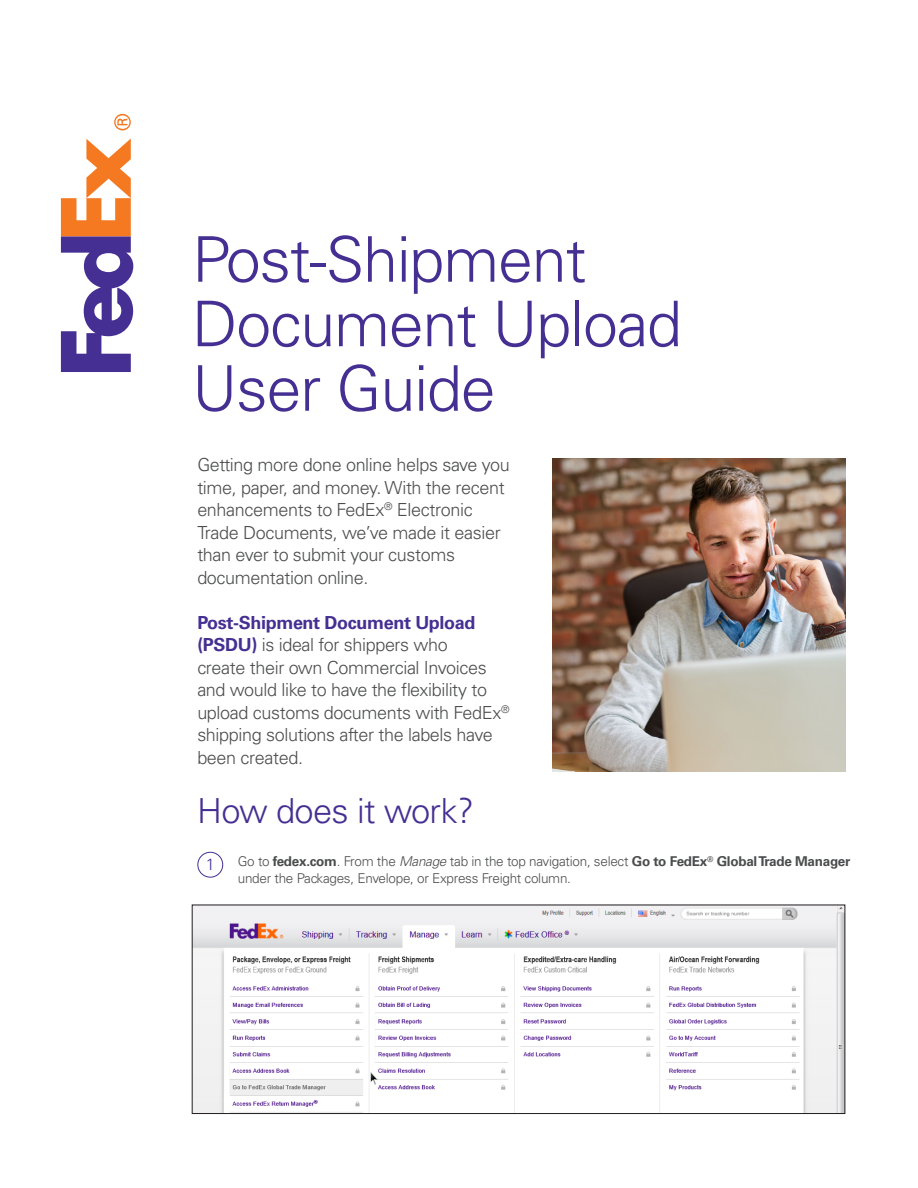
<style>
.page{position:relative;width:918px;height:1188px;background:#fff}
.page>*{position:absolute;margin:0;border:0;box-sizing:border-box;transform-origin:0 0}
.t1{font:300 63px/64.5px "Univers LT Std";letter-spacing:-.02em;color:#452f92}
.t2{font:300 34.5px "Univers LT Std";letter-spacing:-.02em;color:#452f92}
.t3{font:300 18px/22.5px "Univers LT Std";letter-spacing:-.02em;color:#4b4c4d}
.t4{font:300 16.35px "Univers LT Std";color:#452f92}
.t5{font:300 13.5px/16.5px "Univers LT Std";letter-spacing:-.02em;color:#4b4c4d}
.s1{font-weight:700;color:#452f92}
.s2{font-weight:700}
.s3{font-style:italic}
</style>
<div class="page">
<img style="left:552px;top:458px;width:293px;height:313px">
<img style="left:194px;top:907px;width:649px;height:205px">
<div style="left:192px;top:905px;width:653px;height:209px;border:1px solid #231f20"></div>
<div style="left:197px;top:852px;width:26px;height:26px;border:1px solid #452f92;border-radius:50%"></div>
<svg style="left:114px;top:114px;width:17px;height:16px"></svg>
<svg style="left:61px;top:139px;width:72px;height:233px"></svg>
<img style="left:367px;top:1071px;width:13px;height:14px">
<h1 class="t1" style="left:192px;top:227px;width:492px">Post-Shipment<br>Document Upload<br>User Guide</h1>
<p class="t3" style="left:197px;top:454px;width:314px">Getting more done online helps save you time, paper, and money. With the recent enhancements to FedEx<sup>®</sup> Electronic Trade Documents, we’ve made it easier than ever to submit your customs documentation online.</p>
<p class="t3" style="left:197px;top:611px;width:314px"><span class="s1">Post-Shipment Document Upload (PSDU)</span> is ideal for shippers who<br>create their own Commercial Invoices and would like to have the flexibility to upload customs documents with FedEx<sup>® </sup>shipping solutions after the labels have been created.</p>
<h2 class="t2" style="left:197px;top:789px;width:279px">How does it work?</h2>
<p class="t4" style="left:206px;top:855px;width:11px">1</p>
<p class="t5" style="left:238px;top:853px;width:614px">Go to <span class="s2">fedex.com</span>. From the <span class="s3">Manage</span> tab in the top navigation, select <span class="s2">Go to FedEx</span><sup>®</sup> <span class="s2">Global Trade Manager </span>under the Packages, Envelope, or Express Freight column.</p>
</div>
